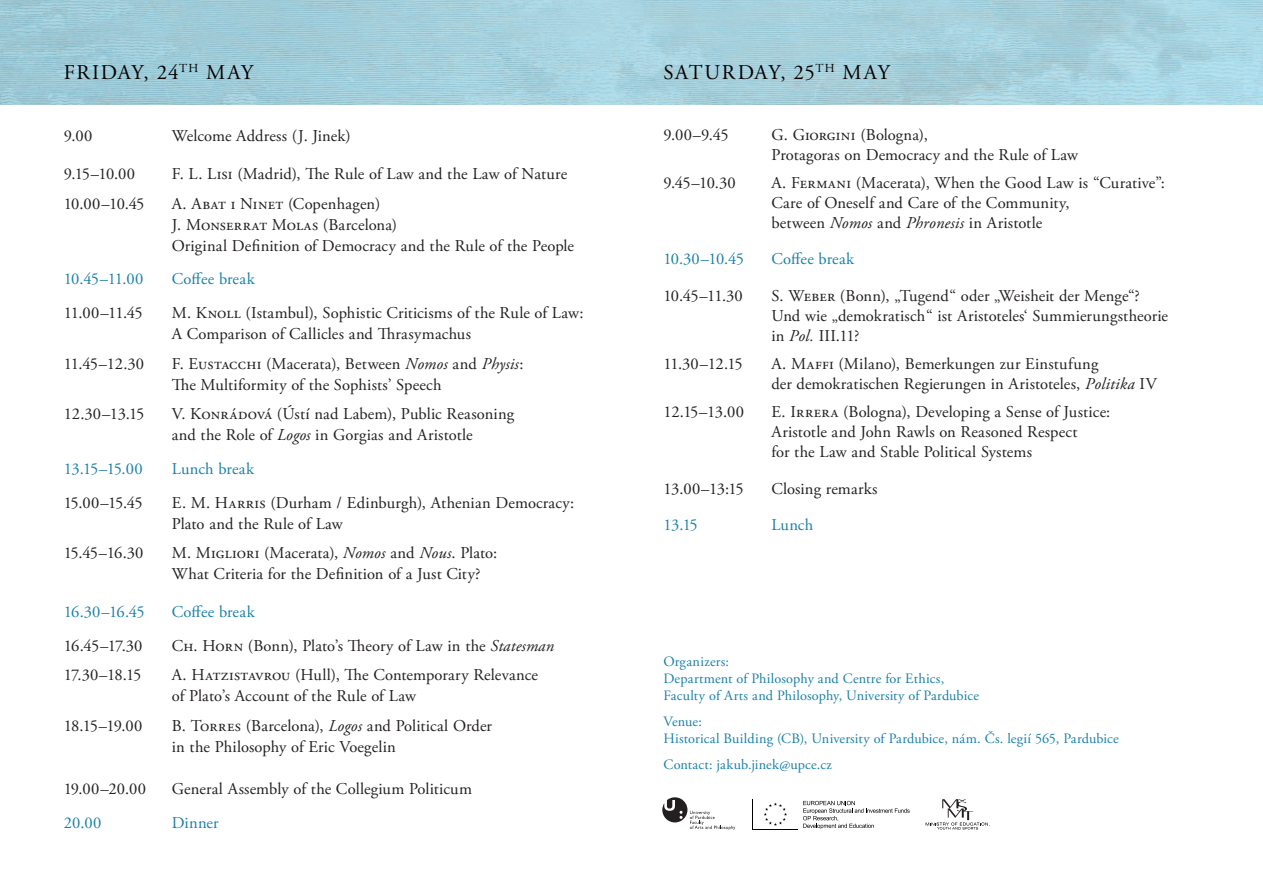
<style>
.page{position:relative;width:1263px;height:893px;background:#fff}
.page>*{position:absolute;margin:0;border:0;box-sizing:border-box;transform-origin:0 0}
.text_gar{font:21px "Adobe Garamond Pro";letter-spacing:.05em;color:#040101}
.text_gar-2{font:16.5px/21px "Adobe Garamond Pro";letter-spacing:.01em;color:#231f20}
.text_gar-3{font:16.5px "Adobe Garamond Pro";letter-spacing:-.025em;color:#1a80a7}
.text_gar-4{font:16.5px "Adobe Garamond Pro";letter-spacing:-.015em;color:#231f20}
.text_gar-5{font:14.25px "Adobe Garamond Pro";color:#1a80a7}
.s1{font-style:italic}
</style>
<div class="page">
<img style="left:0;top:0;width:1263px;height:105px">
<svg style="left:803px;top:801px;width:107px;height:28px"></svg>
<svg style="left:764px;top:803px;width:23px;height:23px"></svg>
<svg style="left:926px;top:799px;width:64px;height:30px"></svg>
<svg style="left:662px;top:797px;width:73px;height:33px"></svg>
<p class="text_gar" style="left:64px;top:60px;width:191px">FRIDAY, 24<sup>TH</sup> MAY</p>
<p class="text_gar-2" style="left:64px;top:126px;width:30px">9.00</p>
<p class="text_gar-2" style="left:172px;top:126px;width:180px">Welcome Address (J. Jinek)</p>
<p class="text_gar-2" style="left:64px;top:164px;width:73px">9.15–10.00</p>
<p class="text_gar-2" style="left:172px;top:164px;width:397px">F. L. Lisi (Madrid), The Rule of Law and the Law of Nature</p>
<p class="text_gar-2" style="left:64px;top:193px;width:82px">10.00–10.45</p>
<p class="text_gar-2" style="left:172px;top:193px;width:404px">A. Abat i Ninet (Copenhagen)<br>J. Monserrat Molas (Barcelona)<br>Original Definition of Democracy and the Rule of the People</p>
<p class="text_gar-3" style="left:64px;top:269px;width:81px">10.45–11.00</p>
<p class="text_gar-3" style="left:172px;top:269px;width:84px">Coffee break</p>
<p class="text_gar-2" style="left:64px;top:303px;width:80px">11.00–11.45</p>
<p class="text_gar-2" style="left:172px;top:303px;width:413px">M. Knoll (Istambul), Sophistic Criticisms of the Rule of Law:</p>
<p class="text_gar-2" style="left:172px;top:324px;width:301px">A Comparison of Callicles and Thrasymachus</p>
<p class="text_gar-2" style="left:64px;top:353px;width:82px">11.45–12.30</p>
<p class="text_gar-2" style="left:172px;top:353px;width:353px">F. Eustacchi (Macerata), Between <span class="s1">Nomos</span> and <span class="s1">Physis</span>:</p>
<p class="text_gar-2" style="left:172px;top:374px;width:271px">The Multiformity of the Sophists’ Speech</p>
<p class="text_gar-2" style="left:64px;top:404px;width:82px">12.30–13.15</p>
<p class="text_gar-2" style="left:172px;top:404px;width:344px">V. Konrádová (Ústí nad Labem), Public Reasoning</p>
<p class="text_gar-2" style="left:172px;top:425px;width:302px">and the Role of <span class="s1">Logos</span> in Gorgias and Aristotle</p>
<p class="text_gar-3" style="left:64px;top:459px;width:80px">13.15–15.00</p>
<p class="text_gar-3" style="left:172px;top:459px;width:84px">Lunch break</p>
<p class="text_gar-2" style="left:64px;top:492px;width:80px">15.00–15.45</p>
<p class="text_gar-2" style="left:172px;top:492px;width:404px">E. M. Harris (Durham / Edinburgh), Athenian Democracy:</p>
<p class="text_gar-2" style="left:172px;top:513px;width:173px">Plato and the Rule of Law</p>
<p class="text_gar-2" style="left:64px;top:543px;width:81px">15.45–16.30</p>
<p class="text_gar-2" style="left:172px;top:543px;width:327px">M. Migliori (Macerata), <span class="s1">Nomos</span> and <span class="s1">Nous</span>. Plato:</p>
<p class="text_gar-2" style="left:172px;top:564px;width:310px">What Criteria for the Definition of a Just City?</p>
<p class="text_gar-3" style="left:64px;top:602px;width:82px">16.30–16.45</p>
<p class="text_gar-3" style="left:172px;top:602px;width:84px">Coffee break</p>
<p class="text_gar-2" style="left:64px;top:636px;width:80px">16.45–17.30</p>
<p class="text_gar-2" style="left:172px;top:636px;width:384px">Ch. Horn (Bonn), Plato’s Theory of Law in the <span class="s1">Statesman</span></p>
<p class="text_gar-2" style="left:64px;top:665px;width:79px">17.30–18.15</p>
<p class="text_gar-2" style="left:172px;top:665px;width:368px">A. Hatzistavrou (Hull), The Contemporary Relevance</p>
<p class="text_gar-2" style="left:172px;top:686px;width:246px">of Plato’s Account of the Rule of Law</p>
<p class="text_gar-2" style="left:64px;top:716px;width:80px">18.15–19.00</p>
<p class="text_gar-2" style="left:172px;top:716px;width:322px">B. Torres (Barcelona), <span class="s1">Logos</span> and Political Order</p>
<p class="text_gar-2" style="left:172px;top:737px;width:226px">in the Philosophy of Eric Voegelin</p>
<p class="text_gar-2" style="left:64px;top:779px;width:84px">19.00–20.00</p>
<p class="text_gar-2" style="left:172px;top:779px;width:302px">General Assembly of the Collegium Politicum</p>
<p class="text_gar-3" style="left:64px;top:813px;width:39px">20.00</p>
<p class="text_gar-3" style="left:172px;top:813px;width:48px">Dinner</p>
<p class="text_gar" style="left:663px;top:60px;width:228px">SATURDAY, 25<sup>TH</sup> MAY</p>
<p class="text_gar-2" style="left:663px;top:125px;width:67px">9.00–9.45</p>
<p class="text_gar-2" style="left:771px;top:125px;width:158px">G. Giorgini (Bologna),</p>
<p class="text_gar-2" style="left:771px;top:145px;width:308px">Protagoras on Democracy and the Rule of Law</p>
<p class="text_gar-2" style="left:663px;top:173px;width:74px">9.45–10.30</p>
<p class="text_gar-2" style="left:771px;top:173px;width:395px">A. Fermani (Macerata), When the Good Law is “Curative”:</p>
<p class="text_gar-2" style="left:771px;top:193px;width:300px">Care of Oneself and Care of the Community,</p>
<p class="text_gar-2" style="left:771px;top:212px;width:272px">between <span class="s1">Nomos</span> and <span class="s1">Phronesis</span> in Aristotle</p>
<p class="text_gar-3" style="left:663px;top:249px;width:82px">10.30–10.45</p>
<p class="text_gar-3" style="left:771px;top:249px;width:84px">Coffee break</p>
<p class="text_gar-2" style="left:663px;top:286px;width:81px">10.45–11.30</p>
<p class="text_gar-2" style="left:771px;top:286px;width:370px">S. Weber (Bonn), „Tugend“ oder „Weisheit der Menge“?</p>
<p class="text_gar-2" style="left:771px;top:306px;width:398px">Und wie „demokratisch“ ist Aristoteles‘ Summierungstheorie</p>
<p class="text_gar-2" style="left:771px;top:326px;width:89px">in <span class="s1">Pol.</span> III.11?</p>
<p class="text_gar-2" style="left:663px;top:354px;width:81px">11.30–12.15</p>
<p class="text_gar-2" style="left:771px;top:354px;width:329px">A. Maffi (Milano), Bemerkungen zur Einstufung</p>
<p class="text_gar-2" style="left:771px;top:374px;width:387px">der demokratischen Regierungen in Aristoteles, <span class="s1">Politika</span> IV</p>
<p class="text_gar-2" style="left:663px;top:402px;width:82px">12.15–13.00</p>
<p class="text_gar-2" style="left:771px;top:402px;width:340px">E. Irrera (Bologna), Developing a Sense of Justice:</p>
<p class="text_gar-2" style="left:771px;top:422px;width:307px">Aristotle and John Rawls on Reasoned Respect</p>
<p class="text_gar-4" style="left:771px;top:442px;width:262px">for the Law and Stable Political Systems</p>
<p class="text_gar-2" style="left:663px;top:478px;width:82px">13.00–13:15</p>
<p class="text_gar-2" style="left:771px;top:478px;width:108px">Closing remarks</p>
<p class="text_gar-3" style="left:663px;top:515px;width:36px">13.15</p>
<p class="text_gar-3" style="left:771px;top:515px;width:43px">Lunch</p>
<p class="text_gar-5" style="left:663px;top:653px;width:67px">Organizers:</p>
<p class="text_gar-5" style="left:663px;top:670px;width:282px">Department of Philosophy and Centre for Ethics,</p>
<p class="text_gar-5" style="left:663px;top:687px;width:317px">Faculty of Arts and Philosophy, University of Pardubice</p>
<p class="text_gar-5" style="left:663px;top:713px;width:40px">Venue:</p>
<p class="text_gar-5" style="left:663px;top:730px;width:457px">Historical Building (CB), University of Pardubice, nám. Čs. legií 565, Pardubice</p>
<p class="text_gar-5" style="left:663px;top:756px;width:170px">Contact: jakub.jinek@upce.cz</p>
</div>
